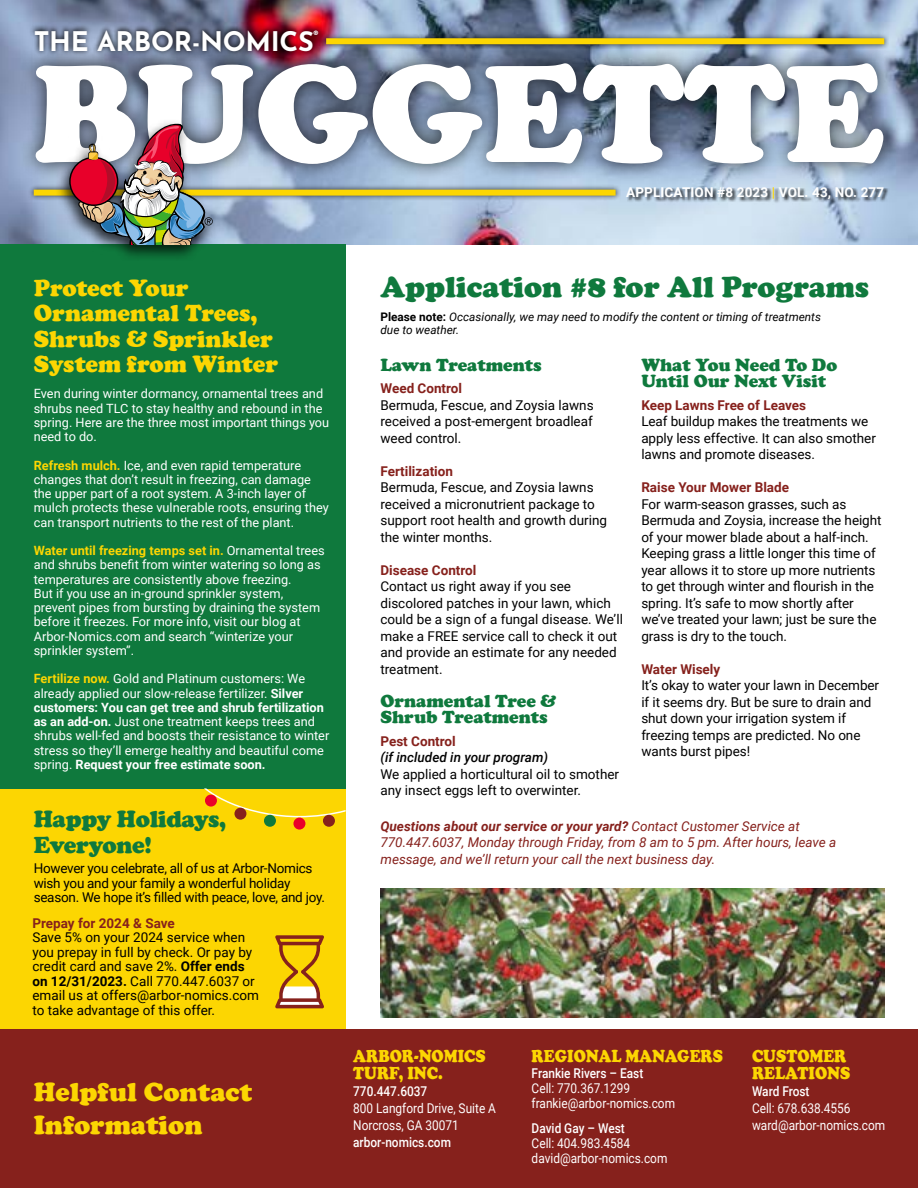
<style>
.page{position:relative;width:918px;height:1188px;background:#fff}
.page>*{position:absolute;margin:0;border:0;box-sizing:border-box;transform-origin:0 0}
.t1{font:900 144px "Cooper";color:#fff}
.t2{font:900 30px "Cooper";color:#0f793d}
.t3{font:900 27px/32.4px "Cooper";color:#fcd602}
.t4{font:700 27px "Josefin Sans";letter-spacing:-.01em;color:#fff}
.t5{font:900 24px/25.5px "Cooper";color:#fcd602}
.t6{font:900 24px/25.5px "Cooper";letter-spacing:-.01em;color:#0f793d}
.t7{font:900 18px/16.5px "Cooper";color:#0f793d}
.t8{font:900 17.85px/17.1px "Cooper";color:#fcd602;scale:.88 1}
.t9{font:13.5px/16.5px "Roboto";letter-spacing:-.005em;color:#000}
.t10{font:italic 13.5px/16.6px "Roboto";color:#86211c}
.t11{font:13.5px/17.1px "Roboto";color:#fff;scale:.88 1}
.t12{font:700 13.5px "Roboto";color:#86211c}
.t13{font:500 13.5px "Roboto";color:#fff;scale:.88 1}
.t14{font:700 13.5px "Roboto";letter-spacing:.01em;color:#fff}
.t15{font:italic 500 13.5px "Roboto";color:#000}
.t16{font:12.75px/14.2px "Roboto";color:#fff}
.t17{font:italic 11.85px/12.8px "Roboto";color:#000}
.t18{font:700 8.7px "Josefin Sans";color:#fff}
.s1{color:#fcd602}
.s2{font-weight:700;color:#fcd602}
.s3{font-weight:700}
.s4{font-weight:700;font-style:normal}
</style>
<div class="page">
<img style="left:0;top:0;width:918px;height:244px">
<div style="left:28px;top:185px;width:593px;height:16px;background:#000;opacity:.75"></div>
<div style="left:34px;top:190px;width:582px;height:6px;background:#fcd602"></div>
<div style="left:627px;top:188px;width:262px;height:16px;background:#000;opacity:.75"></div>
<div style="left:19px;top:46px;width:882px;height:135px;background:#000;opacity:.75"></div>
<div style="left:321px;top:33px;width:568px;height:16px;background:#000;opacity:.75"></div>
<div style="left:326px;top:38px;width:558px;height:6px;background:#fcd602"></div>
<div style="left:29px;top:24px;width:294px;height:33px;background:#000;opacity:.93"></div>
<div style="left:0;top:575px;width:346px;height:491px;background:#fcd602"></div>
<div style="left:0;top:244px;width:346px;height:544px;background:#0f793d"></div>
<div style="left:0;top:1029px;width:918px;height:159px;background:#86211c"></div>
<div style="left:55px;top:119px;width:165px;height:142px;background:#000;opacity:.75"></div>
<svg style="left:70px;top:158px;width:48px;height:47px"></svg>
<img style="left:77px;top:121px;width:136px;height:124px">
<svg style="left:204px;top:788px;width:142px;height:29px"></svg>
<div style="left:264px;top:815px;width:12px;height:12px;background:#0f793d;border-radius:50%"></div>
<div style="left:234px;top:808px;width:12px;height:12px;background:#86211c;border-radius:50%"></div>
<div style="left:205px;top:795px;width:12px;height:12px;background:#ea002a;border-radius:50%"></div>
<div style="left:293px;top:818px;width:12px;height:12px;background:#ea002a;border-radius:50%"></div>
<div style="left:323px;top:815px;width:12px;height:12px;background:#86211c;border-radius:50%"></div>
<svg style="left:275px;top:935px;width:49px;height:73px"></svg>
<img style="left:380px;top:889px;width:504px;height:128px">
<h3 class="t4" style="left:34px;top:26px;width:282px">THE ARBOR-NOMICS</h3>
<p class="t18" style="left:314px;top:29px;width:6px">®</p>
<h1 class="t1" style="left:34px;top:62px;width:852px">BUGGETTE</h1>
<p class="t14" style="left:626px;top:187px;width:260px">APPLICATION #8 2023 <span class="s1">|</span> VOL. 43, NO. 277</p>
<h3 class="t5" style="left:34px;top:277px;width:246px">Protect Your<br>Ornamental Trees,<br>Shrubs &amp; Sprinkler<br>System from Winter</h3>
<p class="t16" style="left:34px;top:388px;width:297px">Even during winter dormancy, ornamental trees and shrubs need TLC to stay healthy and rebound in the spring. Here are the three most important things you need to do.</p>
<p class="t16" style="left:34px;top:459px;width:297px"><span class="s2">Refresh mulch.</span> Ice, and even rapid temperature changes that don’t result in freezing, can damage the upper part of a root system. A 3-inch layer of mulch protects these vulnerable roots, ensuring they can transport nutrients to the rest of the plant.</p>
<p class="t16" style="left:34px;top:545px;width:292px"><span class="s2">Water until freezing temps set in.</span> Ornamental trees and shrubs benefit from winter watering so long as temperatures are consistently above freezing.<br>But if you use an in-ground sprinkler system, prevent pipes from bursting by draining the system before it freezes. For more info, visit our blog at Arbor-Nomics.com and search “winterize your sprinkler system”.</p>
<p class="t16" style="left:34px;top:673px;width:297px"><span class="s2">Fertilize now.</span> Gold and Platinum customers: We already applied our slow-release fertilizer. <span class="s3">Silver customers: You can get tree and shrub fertilization as an add-on.</span> Just one treatment keeps trees and shrubs well-fed and boosts their resistance to winter stress so they’ll emerge healthy and beautiful come spring. <span class="s3">Request your free estimate soon.</span></p>
<h3 class="t6" style="left:34px;top:809px;width:194px">Happy Holidays,<br>Everyone!</h3>
<p class="t9" style="left:34px;top:862px;width:293px;line-height:14.5px">However you celebrate, all of us at Arbor-Nomics wish you and your family a wonderful holiday season. We hope it’s filled with peace, love, and joy.</p>
<p class="t12" style="left:32px;top:917px;width:144px">Prepay for 2024 &amp; Save</p>
<p class="t9" style="left:32px;top:931px;width:228px;line-height:14.5px">Save 5% on your 2024 service when you prepay in full by check. Or pay by credit card and save 2%. <span class="s3">Offer ends on 12/31/2023.</span> Call 770.447.6037 or email us at offers@arbor-nomics.com to take advantage of this offer.</p>
<h3 class="t3" style="left:34px;top:1078px;width:220px">Helpful Contact<br>Information</h3>
<h2 class="t2" style="left:380px;top:276px;width:490px">Application #8 for All Programs</h2>
<p class="t17" style="left:380px;top:312px;width:442px"><span class="s4">Please note:</span> Occasionally, we may need to modify the content or timing of treatments due to weather.</p>
<h3 class="t7" style="left:380px;top:358px;width:163px">Lawn Treatments</h3>
<p class="t12" style="left:380px;top:383px;width:83px">Weed Control</p>
<p class="t9" style="left:380px;top:398px;width:215px;text-align:justify">Bermuda, Fescue, and Zoysia lawns received a post-emergent broadleaf weed control.</p>
<p class="t12" style="left:380px;top:466px;width:74px">Fertilization</p>
<p class="t9" style="left:380px;top:480px;width:228px">Bermuda, Fescue, and Zoysia lawns received a micronutrient package to support root health and growth during the winter months.</p>
<p class="t12" style="left:380px;top:565px;width:97px">Disease Control</p>
<p class="t9" style="left:380px;top:579px;width:244px">Contact us right away if you see discolored patches in your lawn, which could be a sign of a fungal disease. We’ll make a FREE service call to check it out and provide an estimate for any needed treatment.</p>
<h3 class="t7" style="left:380px;top:694px;width:177px">Ornamental Tree &amp;<br>Shrub Treatments</h3>
<p class="t12" style="left:380px;top:736px;width:77px">Pest Control</p>
<p class="t15" style="left:380px;top:752px;width:169px">(if included in your program)</p>
<p class="t9" style="left:380px;top:767px;width:240px">We applied a horticultural oil to smother any insect eggs left to overwinter.</p>
<h3 class="t7" style="left:641px;top:358px;width:197px">What You Need To Do<br>Until Our Next Visit</h3>
<p class="t12" style="left:641px;top:400px;width:166px">Keep Lawns Free of Leaves</p>
<p class="t9" style="left:641px;top:414px;width:236px">Leaf buildup makes the treatments we apply less effective. It can also smother lawns and promote diseases.</p>
<p class="t12" style="left:641px;top:482px;width:149px">Raise Your Mower Blade</p>
<p class="t9" style="left:641px;top:497px;width:242px">For warm-season grasses, such as Bermuda and Zoysia, increase the height of your mower blade about a half-inch.<br>Keeping grass a little longer this time of year allows it to store up more nutrients to get through winter and flourish in the spring. It’s safe to mow shortly after we’ve treated your lawn; just be sure the grass is dry to the touch.</p>
<p class="t12" style="left:641px;top:664px;width:80px">Water Wisely</p>
<p class="t9" style="left:641px;top:678px;width:239px">It’s okay to water your lawn in December if it seems dry. But be sure to drain and shut down your irrigation system if freezing temps are predicted. No one wants burst pipes!</p>
<p class="t10" style="left:380px;top:819px;width:457px"><span class="s3">Questions about our service or your yard?</span> Contact Customer Service at<br>770.447.6037, Monday through Friday, from 8 am to 5 pm. After hours, leave a message, and we’ll return your call the next business day.</p>
<h3 class="t8" style="left:353px;top:1049px;width:152px">ARBOR-NOMICS<br>TURF, INC.</h3>
<p class="t13" style="left:353px;top:1086px;width:86px">770.447.6037</p>
<p class="t11" style="left:353px;top:1101px;width:164px">800 Langford Drive, Suite A<br>Norcross, GA 30071</p>
<p class="t13" style="left:353px;top:1137px;width:113px">arbor-nomics.com</p>
<h3 class="t8" style="left:532px;top:1049px;width:219px">REGIONAL MANAGERS</h3>
<p class="t13" style="left:532px;top:1068px;width:128px">Frankie Rivers – East</p>
<p class="t11" style="left:532px;top:1082px;width:165px;line-height:15px">Cell: 770.367.1299 frankie@arbor-nomics.com</p>
<p class="t13" style="left:532px;top:1123px;width:107px">David Gay – West</p>
<p class="t11" style="left:532px;top:1137px;width:156px;line-height:15px">Cell: 404.983.4584 david@arbor-nomics.com</p>
<h3 class="t8" style="left:752px;top:1049px;width:113px">CUSTOMER<br>RELATIONS</h3>
<p class="t13" style="left:752px;top:1086px;width:67px">Ward Frost</p>
<p class="t11" style="left:752px;top:1101px;width:153px">Cell: 678.638.4556 ward@arbor-nomics.com</p>
</div>
